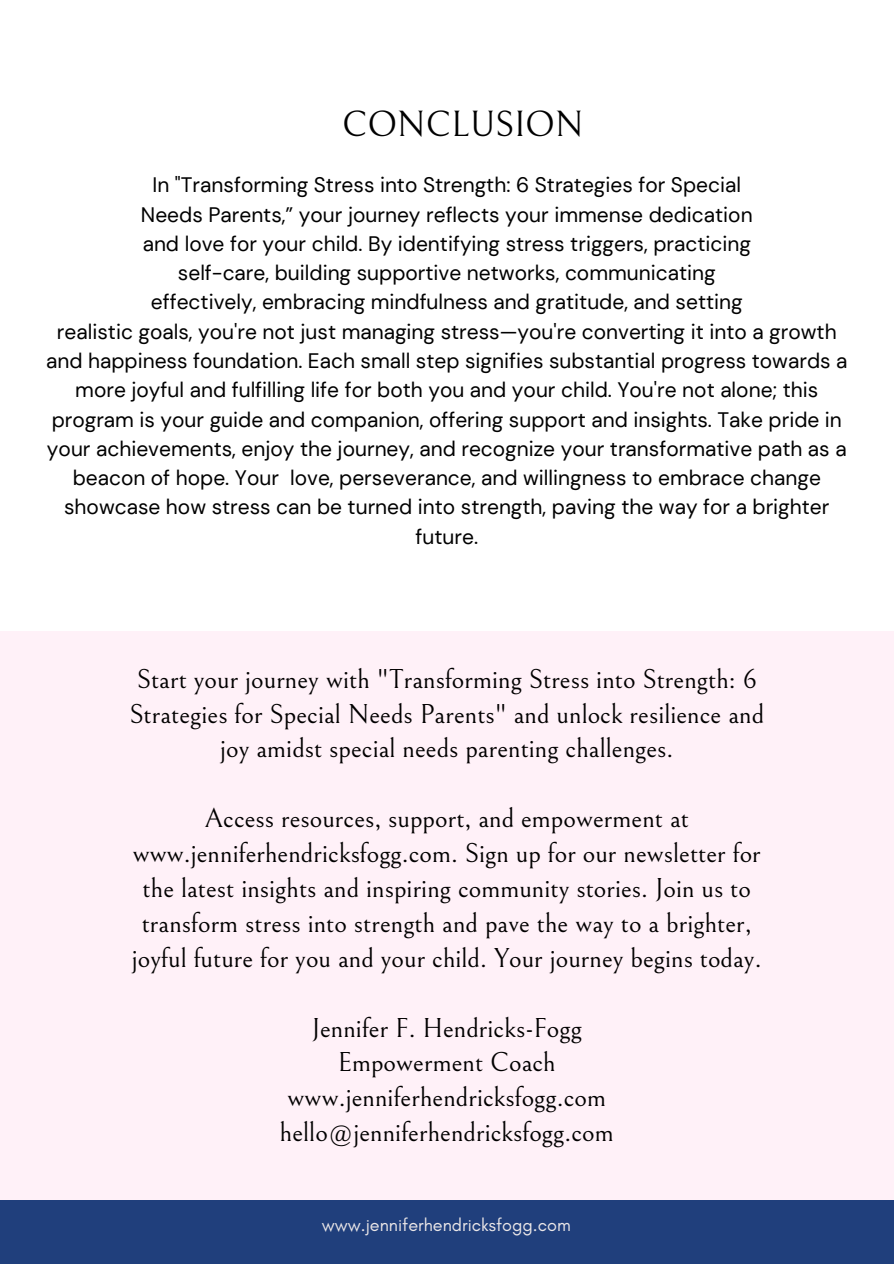
<style>
.page{position:relative;width:894px;height:1264px;background:#fff}
.page>*{position:absolute;margin:0;border:0;box-sizing:border-box;transform-origin:0 0}
.t1{font:36px "Bellefair";color:#000}
.t2{font:27px/35px "Bellefair";color:#000;text-align:center}
.t3{font:21px/29.2px "DM Sans";color:#000;text-align:center}
.t4{font:18px "Glacial Indifference";color:#ebe7e8}
</style>
<div class="page">
<div style="left:0;top:631px;width:893px;height:632px;background:#fff1f8"></div>
<div style="left:0;top:1200px;width:893px;height:63px;background:#203f7c"></div>
<h1 class="t1" style="left:342px;top:104px;width:243px">CONCLUSION</h1>
<h3 class="t3" style="left:46px;top:171px;width:802px">In "Transforming Stress into Strength: 6 Strategies for Special<br>Needs Parents,” your journey reflects your immense dedication<br>and love for your child. By identifying stress triggers, practicing<br>self-care, building supportive networks, communicating<br>effectively, embracing mindfulness and gratitude, and setting<br>realistic goals, you're not just managing stress—you're converting it into a growth and happiness foundation. Each small step signifies substantial progress towards a more joyful and fulfilling life for both you and your child. You're not alone; this program is your guide and companion, offering support and insights. Take pride in your achievements, enjoy the journey, and recognize your transformative path as a beacon of hope. Your love, perseverance, and willingness to embrace change showcase how stress can be turned into strength, paving the way for a brighter future.</h3>
<h2 class="t2" style="left:129px;top:662px;width:636px">Start your journey with "Transforming Stress into Strength: 6<br>Strategies for Special Needs Parents" and unlock resilience and joy amidst special needs parenting challenges.</h2>
<h2 class="t2" style="left:132px;top:801px;width:631px">Access resources, support, and empowerment at www.jenniferhendricksfogg.com. Sign up for our newsletter for the latest insights and inspiring community stories. Join us to transform stress into strength and pave the way to a brighter, joyful future for you and your child. Your journey begins today.</h2>
<h2 class="t2" style="left:280px;top:1011px;width:335px">Jennifer F. Hendricks-Fogg<br>Empowerment Coach www.jenniferhendricksfogg.com hello@jenniferhendricksfogg.com</h2>
<p class="t4" style="left:321px;top:1214px;width:250px">www.jenniferhendricksfogg.com</p>
</div>
